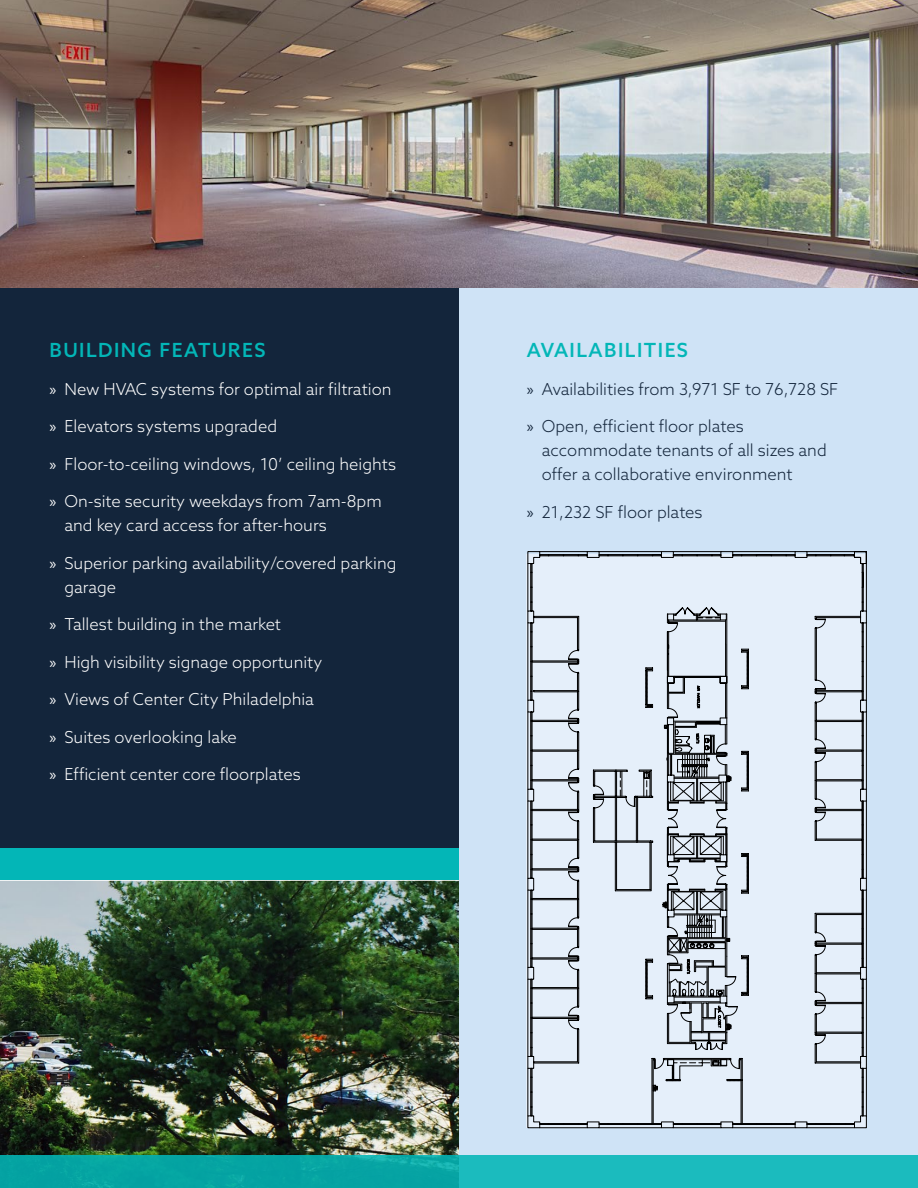
<style>
.page{position:relative;width:918px;height:1188px;background:#fff}
.page>*{position:absolute;margin:0;border:0;box-sizing:border-box;transform-origin:0 0}
.t1{font:500 19.5px "Azo Sans";letter-spacing:.075em;color:#03b6b7}
.t2{font:300 16.5px/24px "Azo Sans";color:#fff}
.t3{font:300 16.5px/24px "Azo Sans";color:#13253b}
.s1{font-family:"Myriad Pro";font-weight:400}
</style>
<div class="page">
<div style="left:0;top:848px;width:459px;height:32px;background:#03b6b7"></div>
<div style="left:0;top:0;width:459px;height:848px;background:#13253b"></div>
<img style="left:0;top:881px;width:459px;height:275px">
<div style="left:459px;top:0;width:459px;height:1188px;background:#cfe3f6"></div>
<div style="left:0;top:1156px;width:918px;height:32px;background:linear-gradient(to right,#009f9c,#21c1c5)"></div>
<svg style="left:526px;top:551px;width:341px;height:578px;background:#cdd6e0"></svg>
<img style="left:0;top:0;width:918px;height:288px">
<p class="t1" style="left:50px;top:338px;width:217px">BUILDING FEATURES</p>
<p class="t2" style="left:49px;top:377px;width:344px"><span class="s1">»</span> New HVAC systems for optimal air filtration</p>
<p class="t2" style="left:49px;top:414px;width:229px"><span class="s1">»</span> Elevators systems upgraded</p>
<p class="t2" style="left:49px;top:452px;width:348px"><span class="s1">»</span> Floor-to-ceiling windows, 10’ ceiling heights</p>
<p class="t2" style="left:64px;top:489px;width:319px;text-indent:-15px"><span class="s1">»</span> On-site security weekdays from 7am-8pm and key card access for after-hours</p>
<p class="t2" style="left:64px;top:551px;width:334px;text-indent:-15px"><span class="s1">»</span> Superior parking availability/covered parking garage</p>
<p class="t2" style="left:49px;top:612px;width:233px"><span class="s1">»</span> Tallest building in the market</p>
<p class="t2" style="left:49px;top:650px;width:274px"><span class="s1">»</span> High visibility signage opportunity</p>
<p class="t2" style="left:49px;top:687px;width:266px"><span class="s1">»</span> Views of Center City Philadelphia</p>
<p class="t2" style="left:49px;top:725px;width:189px"><span class="s1">»</span> Suites overlooking lake</p>
<p class="t2" style="left:49px;top:762px;width:253px"><span class="s1">»</span> Efficient center core floorplates</p>
<p class="t1" style="left:527px;top:338px;width:163px">AVAILABILITIES</p>
<p class="t3" style="left:527px;top:377px;width:313px"><span class="s1">»</span> Availabilities from 3,971 SF to 76,728 SF</p>
<p class="t3" style="left:542px;top:414px;width:286px;text-indent:-15px"><span class="s1">»</span> Open, efficient floor plates accommodate tenants of all sizes and offer a collaborative environment</p>
<p class="t3" style="left:527px;top:500px;width:177px"><span class="s1">»</span> 21,232 SF floor plates</p>
</div>
